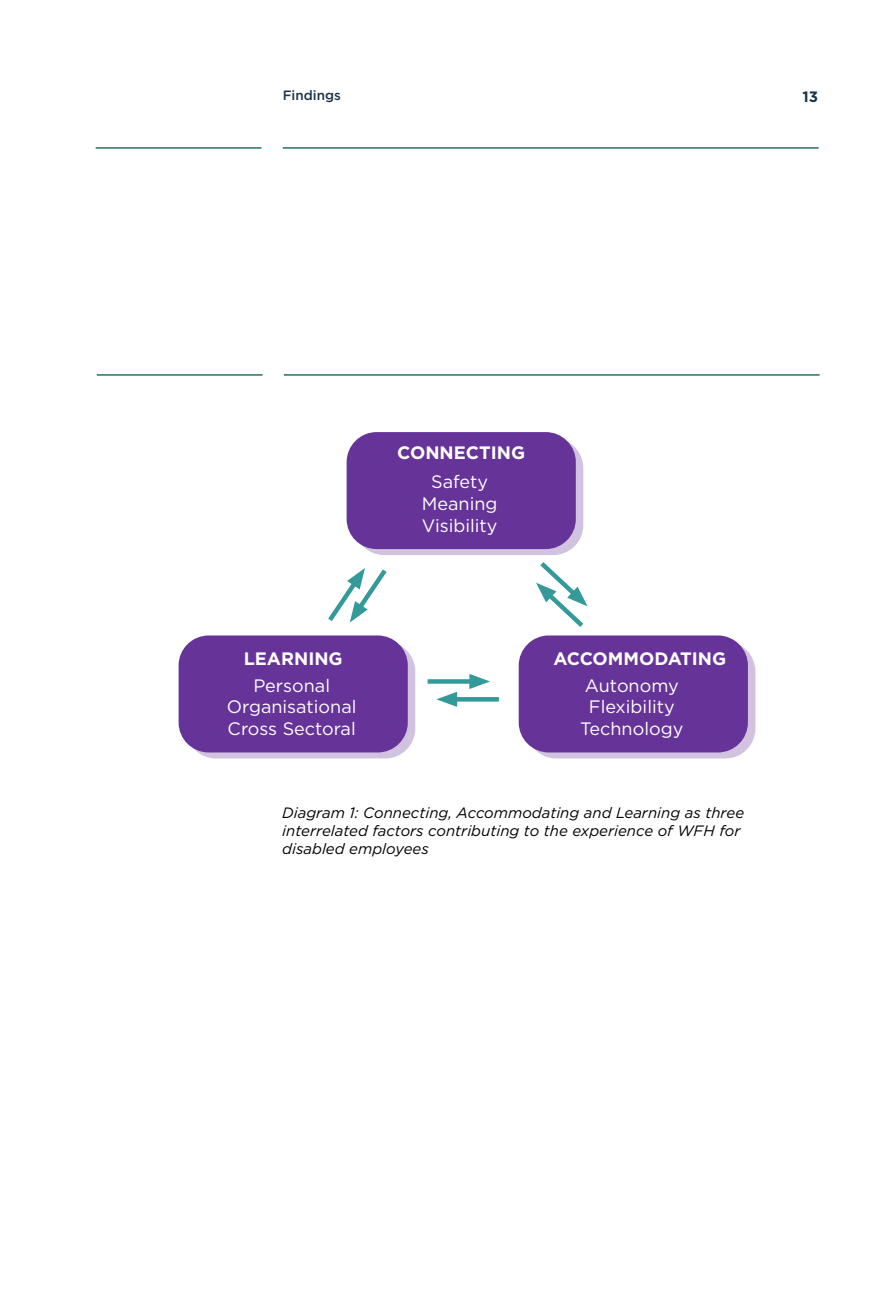
<style>
.page{position:relative;width:893px;height:1302px;background:#fff}
.page>*{position:absolute;margin:0;border:0;box-sizing:border-box;transform-origin:0 0}
.t1{font:18px/21.6px "Gotham";color:#fff;text-align:center}
.t2{font:700 18px "Gotham";color:#fff}
.t3{font:italic 15px/18px "Gotham";color:#000}
.t4{font:700 15px "Gotham";color:#1a334b}
.t5{font:500 13.5px "Gotham";color:#1a334b}
</style>
<div class="page">
<div style="left:354px;top:438px;width:229px;height:117px;background:#d1c2e0;border-radius:30px"></div>
<div style="left:186px;top:641px;width:229px;height:117px;background:#d1c2e0;border-radius:30px"></div>
<div style="left:526px;top:641px;width:229px;height:117px;background:#d1c2e0;border-radius:30px"></div>
<hr style="left:96px;top:147px;width:165px;height:2px;background:#227364">
<hr style="left:283px;top:147px;width:536px;height:2px;background:#227364">
<div style="left:347px;top:432px;width:229px;height:117px;background:#639;border-radius:30px"></div>
<div style="left:179px;top:635px;width:229px;height:117px;background:#639;border-radius:30px"></div>
<div style="left:519px;top:635px;width:229px;height:117px;background:#639;border-radius:30px"></div>
<svg style="left:328px;top:568px;width:59px;height:55px"></svg>
<svg style="left:536px;top:562px;width:52px;height:65px"></svg>
<div style="left:428px;top:679px;width:50px;height:5px;background:#399"></div>
<svg style="left:469px;top:674px;width:21px;height:15px"></svg>
<div style="left:449px;top:697px;width:50px;height:5px;background:#399"></div>
<svg style="left:436px;top:692px;width:21px;height:15px"></svg>
<hr style="left:97px;top:374px;width:166px;height:2px;background:#227364">
<hr style="left:284px;top:374px;width:536px;height:2px;background:#227364">
<p class="t5" style="left:283px;top:87px;width:60px">Findings</p>
<p class="t4" style="left:802px;top:86px;width:17px">13</p>
<p class="t2" style="left:397px;top:441px;width:130px">CONNECTING</p>
<p class="t1" style="left:422px;top:471px;width:77px">Safety<br>Meaning<br>Visibility</p>
<p class="t2" style="left:244px;top:647px;width:101px">LEARNING</p>
<p class="t1" style="left:227px;top:674px;width:131px">Personal<br>Organisational<br>Cross Sectoral</p>
<p class="t2" style="left:553px;top:647px;width:174px">ACCOMMODATING</p>
<p class="t1" style="left:580px;top:674px;width:105px">Autonomy<br>Flexibility<br>Technology</p>
<p class="t3" style="left:282px;top:804px;width:463px">Diagram 1: Connecting, Accommodating and Learning as three interrelated factors contributing to the experience of WFH for disabled employees</p>
</div>
